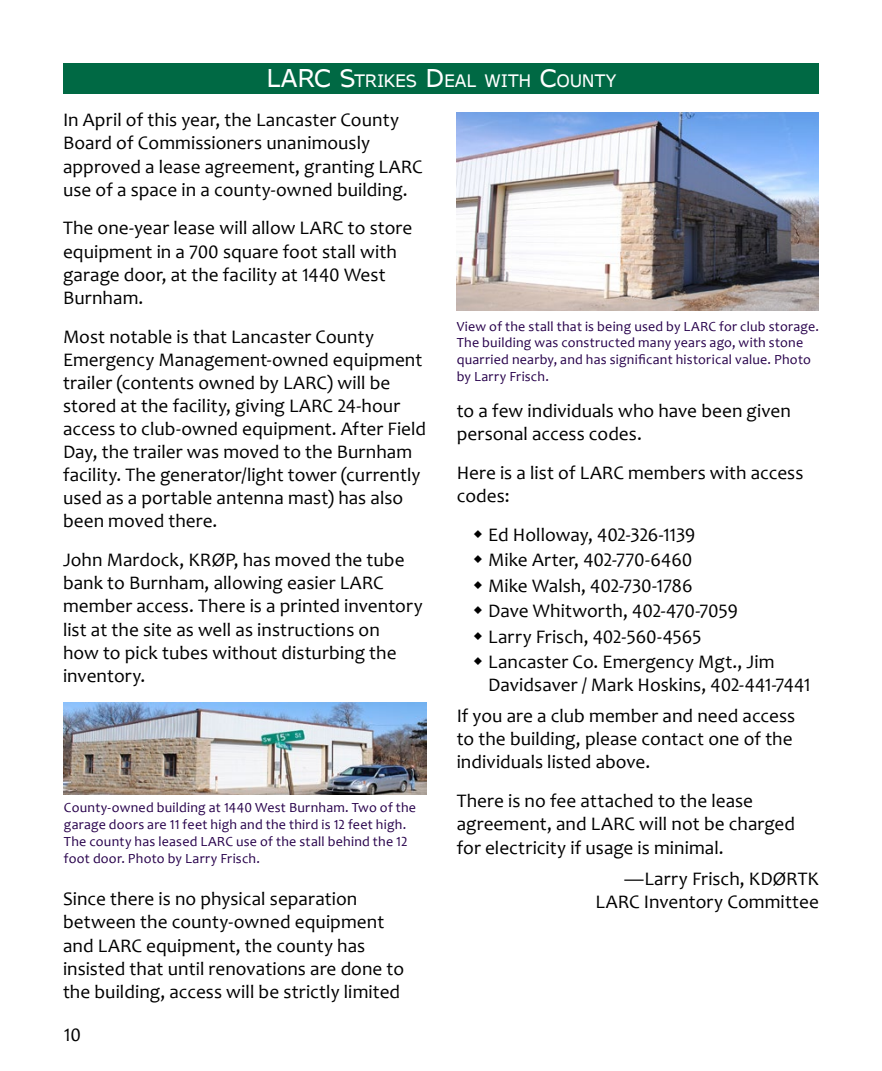
<style>
.page{position:relative;width:882px;height:1071px;background:#fff}
.page>*{position:absolute;margin:0;border:0;box-sizing:border-box;transform-origin:0 0}
.t1{font:19.25px/23.1px "Candara";letter-spacing:.005em;color:#000}
.t2{font:17.15px "AP Hont";letter-spacing:-.01em;color:#fff}
.t3{font:14px/16.8px "Candara";letter-spacing:.015em;color:#27004b}
.s1{font-size:24.5px}
</style>
<div class="page">
<img style="left:457px;top:112px;width:362px;height:198px">
<img style="left:64px;top:702px;width:362px;height:92px">
<div style="left:64px;top:63px;width:755px;height:31px;background:#006944"></div>
<p class="t2" style="left:266px;top:68px;width:352px"><span class="s1">LARC S</span>TRIKES <span class="s1">D</span> EAL WITH <span class="s1">C</span>OUNTY</p>
<p class="t1" style="left:63px;top:108px;width:361px">In April of this year, the Lancaster County Board of Commissioners unanimously approved a lease agreement, granting LARC use of a space in a county-owned building.</p>
<p class="t1" style="left:63px;top:216px;width:351px">The one-year lease will allow LARC to store equipment in a 700 square foot stall with garage door, at the facility at 1440 West Burnham.</p>
<p class="t1" style="left:63px;top:325px;width:365px">Most notable is that Lancaster County Emergency Management-owned equipment trailer (contents owned by LARC) will be stored at the facility, giving LARC 24-hour access to club-owned equipment. After Field Day, the trailer was moved to the Burnham facility. The generator/light tower (currently used as a portable antenna mast) has also been moved there.</p>
<p class="t1" style="left:63px;top:548px;width:361px">John Mardock, KRØP, has moved the tube bank to Burnham, allowing easier LARC member access. There is a printed inventory list at the site as well as instructions on<br>how to pick tubes without disturbing the inventory.</p>
<p class="t3" style="left:64px;top:799px;width:354px">County-owned building at 1440 West Burnham. Two of the garage doors are 11 feet high and the third is 12 feet high.<br>The county has leased LARC use of the stall behind the 12 foot door. Photo by Larry Frisch.</p>
<p class="t1" style="left:63px;top:887px;width:343px">Since there is no physical separation between the county-owned equipment and LARC equipment, the county has insisted that until renovations are done to the building, access will be strictly limited</p>
<p class="t1" style="left:64px;top:1023px;width:19px">10</p>
<p class="t3" style="left:457px;top:318px;width:364px">View of the stall that is being used by LARC for club storage.<br>The building was constructed many years ago, with stone quarried nearby, and has significant historical value. Photo by Larry Frisch.</p>
<p class="t1" style="left:457px;top:399px;width:336px">to a few individuals who have been given personal access codes.</p>
<p class="t1" style="left:457px;top:461px;width:348px">Here is a list of LARC members with access codes:</p>
<p class="t1" style="left:488px;top:522px;width:288px;line-height:25.6px">Ed Holloway, 402-326-1139<br>Mike Arter, 402-770-6460<br>Mike Walsh, 402-730-1786<br>Dave Whitworth, 402-470-7059<br>Larry Frisch, 402-560-4565<br>Lancaster Co. Emergency Mgt., Jim</p>
<p class="t1" style="left:457px;top:669px;width:356px;line-height:31px;text-indent:31px">Davidsaver / Mark Hoskins, 402-441-7441<br>If you are a club member and need access</p>
<p class="t1" style="left:457px;top:727px;width:338px">to the building, please contact one of the individuals listed above.</p>
<p class="t1" style="left:457px;top:789px;width:340px">There is no fee attached to the lease agreement, and LARC will not be charged for electricity if usage is minimal.</p>
<p class="t1" style="left:596px;top:867px;width:225px;text-align:right">—Larry Frisch, KDØRTK<br>LARC Inventory Committee</p>
</div>
